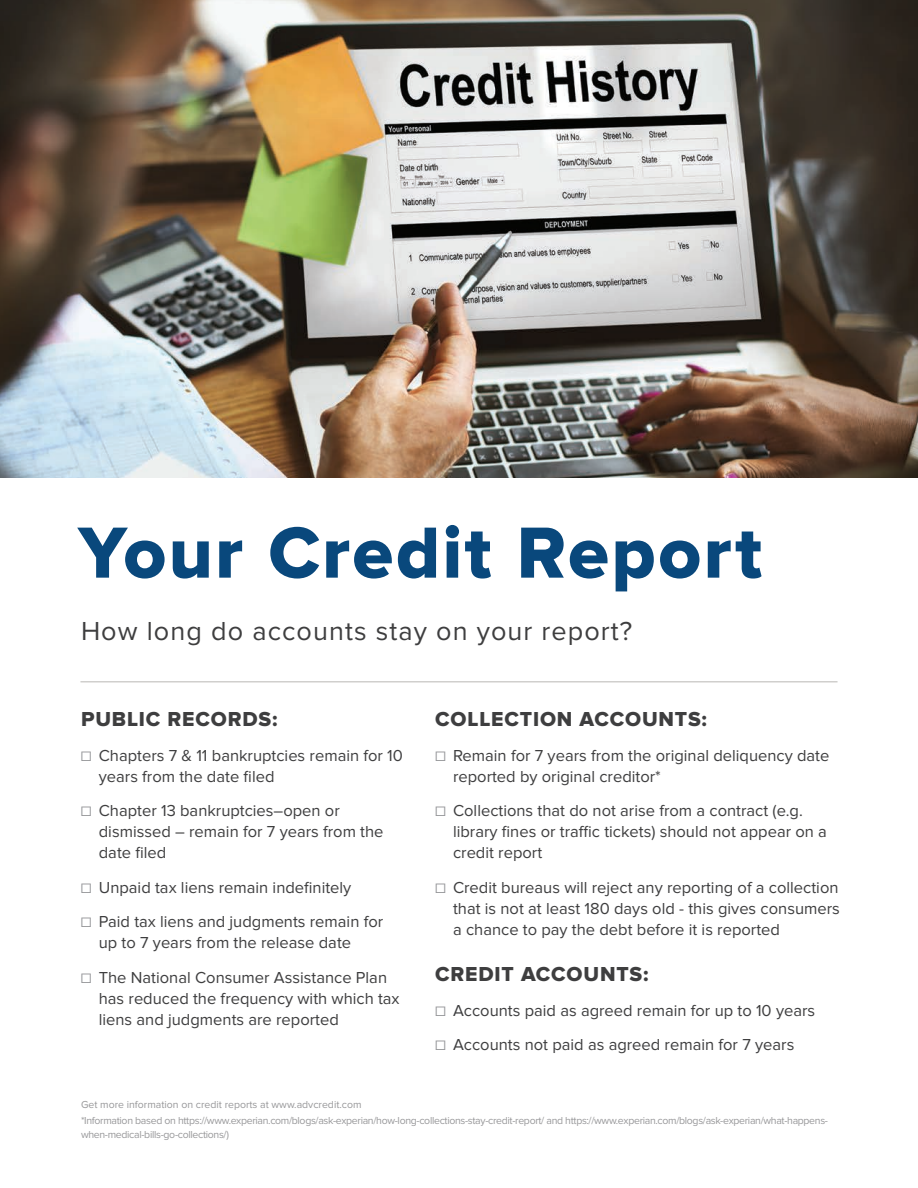
<style>
.page{position:relative;width:918px;height:1188px;background:#fff}
.page>*{position:absolute;margin:0;border:0;box-sizing:border-box;transform-origin:0 0}
.t1{font:75px "Proxima Nova Extrabld";letter-spacing:.03em;color:#09487c}
.t2{font:27px "Proxima Nova";letter-spacing:.04em;color:#3e3e3f}
.t3{font:21px "Proxima Nova Extrabld";letter-spacing:.04em;color:#3e3e3f}
.t4{font:16.5px/21px "Proxima Nova";color:#3e3e3f}
.t5{font:10.5px/16.8px "Proxima Nova";letter-spacing:-.03em;color:#98989a}
.s1{color:#939497}
</style>
<div class="page">
<img style="left:0;top:0;width:918px;height:477px">
<hr style="left:80px;top:681px;width:758px;height:1px;background:#d0cfcd">
<h1 class="t1" style="left:78px;top:518px;width:686px">Your Credit Report</h1>
<h2 class="t2" style="left:81px;top:619px;width:553px">How long do accounts stay on your report?</h2>
<p class="t3" style="left:81px;top:710px;width:198px">PUBLIC RECORDS:</p>
<p class="t4" style="left:99px;top:745px;width:306px;text-indent:-18px"><span class="s1">☐</span> Chapters 7 &amp; 11 bankruptcies remain for 10 years from the date filed</p>
<p class="t4" style="left:99px;top:801px;width:286px;text-indent:-18px"><span class="s1">☐</span> Chapter 13 bankruptcies–open or dismissed – remain for 7 years from the date filed</p>
<p class="t4" style="left:81px;top:871px;width:304px;line-height:34.5px"><span class="s1">☐</span> Unpaid tax liens remain indefinitely<br><span class="s1">☐</span> Paid tax liens and judgments remain for</p>
<p class="t4" style="left:81px;top:926px;width:308px;line-height:34.5px;text-indent:18px">up to 7 years from the release date<br><span class="s1">☐</span> The National Consumer Assistance Plan</p>
<p class="t4" style="left:99px;top:989px;width:302px">has reduced the frequency with which tax liens and judgments are reported</p>
<p class="t3" style="left:435px;top:710px;width:273px">COLLECTION ACCOUNTS:</p>
<p class="t4" style="left:453px;top:745px;width:378px;text-indent:-18px"><span class="s1">☐</span> Remain for 7 years from the original deliquency date reported by original creditor*</p>
<p class="t4" style="left:453px;top:801px;width:375px;text-indent:-18px"><span class="s1">☐</span> Collections that do not arise from a contract (e.g. library fines or traffic tickets) should not appear on a credit report</p>
<p class="t4" style="left:453px;top:878px;width:388px;text-align:justify;text-indent:-18px"><span class="s1">☐</span> Credit bureaus will reject any reporting of a collection that is not at least 180 days old - this gives consumers a chance to pay the debt before it is reported</p>
<p class="t3" style="left:435px;top:965px;width:215px">CREDIT ACCOUNTS:</p>
<p class="t4" style="left:435px;top:994px;width:381px;line-height:34.5px"><span class="s1">☐</span> Accounts paid as agreed remain for up to 10 years <span class="s1">☐</span> Accounts not paid as agreed remain for 7 years</p>
<p class="t5" style="left:81px;top:1096px;width:749px">Get more information on credit reports at www.advcredit.com<br>*Information based on https://www.experian.com/blogs/ask-experian/how-long-collections-stay-credit-report/ and https://www.experian.com/blogs/ask-experian/what-happens-</p>
<p class="t5" style="left:81px;top:1127px;width:149px">when-medical-bills-go-collections/)</p>
</div>
